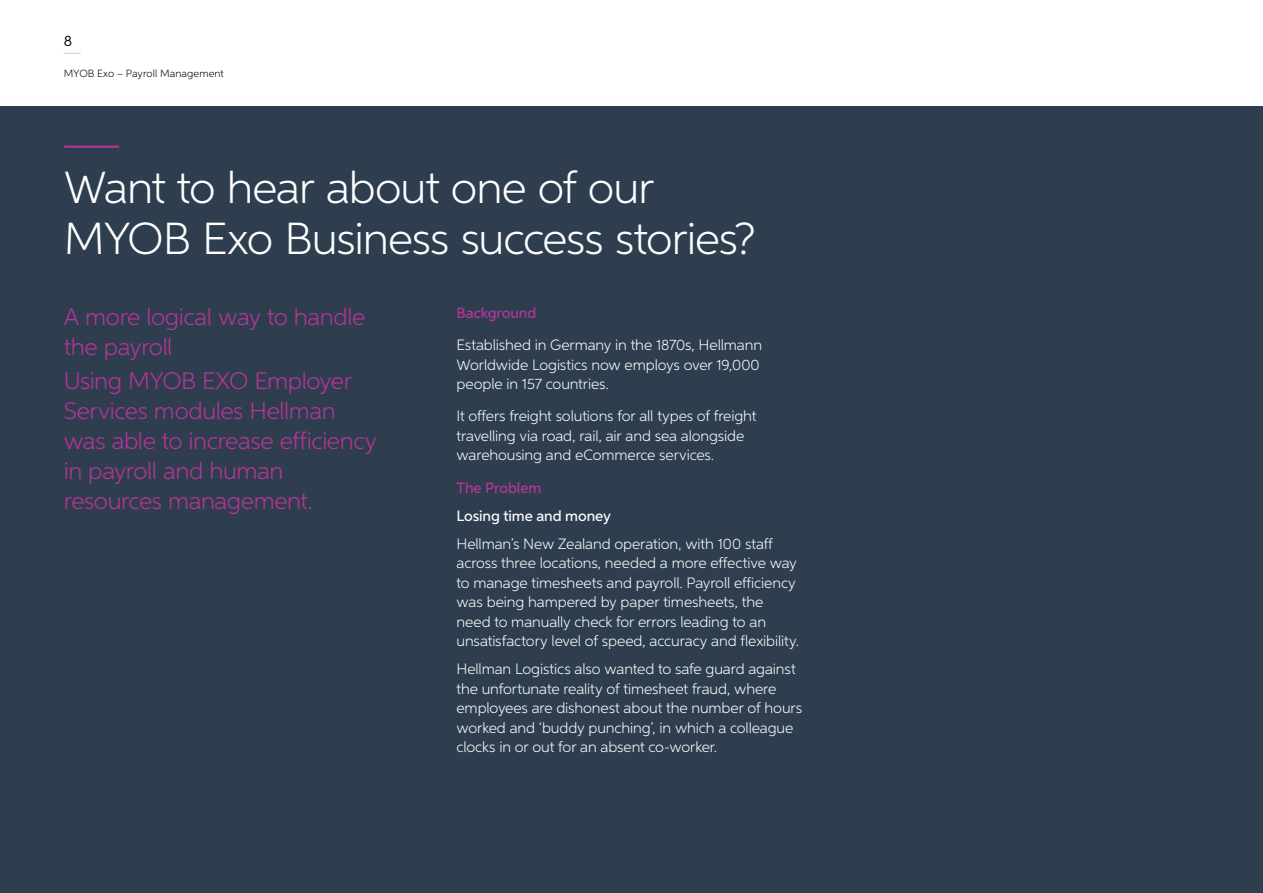
<style>
.page{position:relative;width:1263px;height:893px;background:#fff}
.page>*{position:absolute;margin:0;border:0;box-sizing:border-box;transform-origin:0 0}
.t1{font:300 45px/51px "Neutro MYOB";letter-spacing:-.02em;color:#fff}
.t2{font:300 24px/30px "Neutro MYOB";letter-spacing:-.02em;color:#b93499}
.t3{font:300 15px/19.5px "Neutro MYOB";letter-spacing:-.01em;color:#fff}
.t4{font:500 15px "Neutro MYOB";letter-spacing:-.005em;color:#b93499}
.t5{font:500 15px "Neutro MYOB";letter-spacing:-.01em;color:#fff}
.t6{font:15px "Neutro MYOB";color:#000}
.t7{font:300 10.5px "Neutro MYOB";letter-spacing:.005em;color:#000}
</style>
<div class="page">
<div style="left:0;top:106px;width:1263px;height:787px;background:#2e3e4f"></div>
<hr style="left:65px;top:146px;width:53px;height:2px;background:#b93499">
<svg style="left:64px;top:53px;width:17px;height:1px"></svg>
<p class="t6" style="left:64px;top:31px;width:10px">8</p>
<p class="t7" style="left:64px;top:67px;width:162px">MYOB Exo – Payroll Management</p>
<h1 class="t1" style="left:64px;top:161px;width:693px">Want to hear about one of our<br>MYOB Exo Business success stories?</h1>
<h2 class="t2" style="left:64px;top:301px;width:303px">A more logical way to handle the payroll</h2>
<h2 class="t2" style="left:64px;top:365px;width:315px">Using MYOB EXO Employer<br>Services modules Hellman was able to increase efficiency in payroll and human resources management.</h2>
<p class="t4" style="left:456px;top:303px;width:81px">Background</p>
<p class="t3" style="left:456px;top:335px;width:307px">Established in Germany in the 1870s, Hellmann<br>Worldwide Logistics now employs over 19,000 people in 157 countries.</p>
<p class="t3" style="left:456px;top:406px;width:301px">It offers freight solutions for all types of freight travelling via road, rail, air and sea alongside warehousing and eCommerce services.</p>
<p class="t4" style="left:456px;top:478px;width:86px">The Problem</p>
<p class="t5" style="left:456px;top:506px;width:156px">Losing time and money</p>
<p class="t3" style="left:456px;top:533px;width:344px">Hellman’s New Zealand operation, with 100 staff across three locations, needed a more effective way to manage timesheets and payroll. Payroll efficiency was being hampered by paper timesheets, the need to manually check for errors leading to an unsatisfactory level of speed, accuracy and flexibility.</p>
<p class="t3" style="left:456px;top:659px;width:347px">Hellman Logistics also wanted to safe guard against the unfortunate reality of timesheet fraud, where employees are dishonest about the number of hours worked and ‘buddy punching’, in which a colleague clocks in or out for an absent co-worker.</p>
</div>
